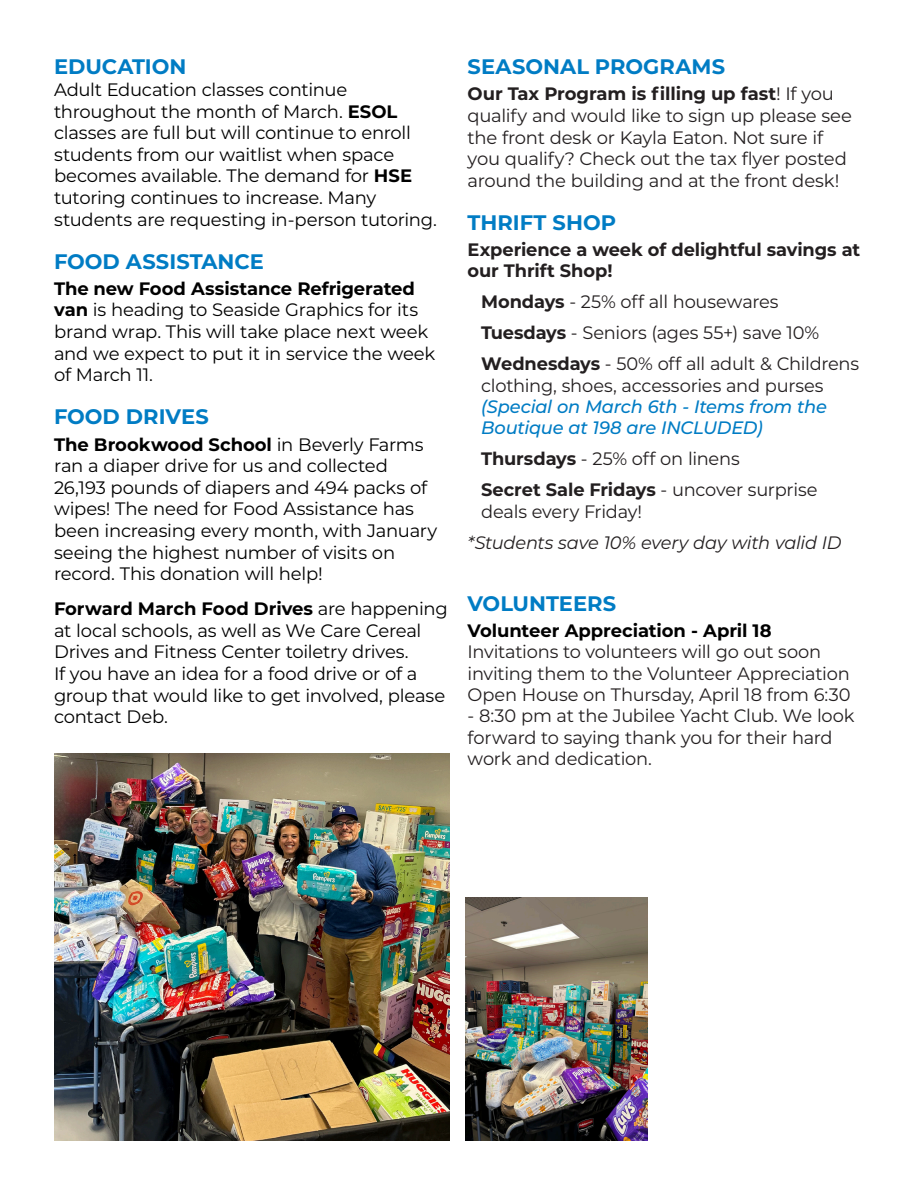
<style>
.page{position:relative;width:918px;height:1188px;background:#fff}
.page>*{position:absolute;margin:0;border:0;box-sizing:border-box;transform-origin:0 0}
.t1{font:700 21px "Montserrat";color:#007cc4}
.t2{font:18px/21.6px "Montserrat";letter-spacing:-.015em;color:#000}
.Copy{font:18px/21.5px "Montserrat";letter-spacing:-.015em;color:#231f20}
.Copy-2{font:700 18px/21.5px "Montserrat";letter-spacing:-.005em;color:#231f20}
.Copy-3{font:italic 18px "Montserrat";letter-spacing:-.015em;color:#231f20}
.t3{font:700 18px "Montserrat";letter-spacing:-.005em;color:#000}
.s1{font-weight:700}
.s2{font-weight:500;font-style:italic;color:#007cc4}
</style>
<div class="page">
<img style="left:54px;top:754px;width:396px;height:386px">
<img style="left:465px;top:897px;width:183px;height:243px">
<p class="t1" style="left:54px;top:52px;width:134px">EDUCATION</p>
<p class="t2" style="left:54px;top:78px;width:385px">Adult Education classes continue throughout the month of March. <span class="s1">ESOL </span>classes are full but will continue to enroll students from our waitlist when space becomes available. The demand for <span class="s1">HSE </span>tutoring continues to increase. Many students are requesting in-person tutoring.</p>
<p class="t1" style="left:54px;top:246px;width:211px">FOOD ASSISTANCE</p>
<p class="t2" style="left:54px;top:277px;width:383px"><span class="s1">The new Food Assistance Refrigerated van</span> is heading to Seaside Graphics for its brand wrap. This will take place next week and we expect to put it in service the week of March 11.</p>
<p class="t1" style="left:54px;top:402px;width:156px">FOOD DRIVES</p>
<p class="t2" style="left:54px;top:433px;width:385px"><span class="s1">The Brookwood School</span> in Beverly Farms ran a diaper drive for us and collected 26,193 pounds of diapers and 494 packs of wipes! The need for Food Assistance has been increasing every month, with January seeing the highest number of visits on record. This donation will help!</p>
<p class="t2" style="left:54px;top:597px;width:395px"><span class="s1">Forward March Food Drives</span> are happening at local schools, as well as We Care Cereal Drives and Fitness Center toiletry drives.<br>If you have an idea for a food drive or of a group that would like to get involved, please contact Deb.</p>
<p class="t1" style="left:468px;top:52px;width:259px">SEASONAL PROGRAMS</p>
<p class="Copy" style="left:468px;top:83px;width:386px"><span class="s1">Our Tax Program is filling up fast</span>! If you qualify and would like to sign up please see the front desk or Kayla Eaton. Not sure if you qualify? Check out the tax flyer posted around the building and at the front desk!</p>
<p class="t1" style="left:468px;top:207px;width:150px">THRIFT SHOP</p>
<p class="Copy-2" style="left:468px;top:238px;width:394px">Experience a week of delightful savings at our Thrift Shop!</p>
<p class="Copy" style="left:481px;top:291px;width:299px"><span class="s1">Mondays</span> - 25% off all housewares</p>
<p class="Copy" style="left:481px;top:321px;width:340px"><span class="s1">Tuesdays</span> - Seniors (ages 55+) save 10%</p>
<p class="Copy" style="left:481px;top:352px;width:380px"><span class="s1">Wednesdays</span> - 50% off all adult &amp; Childrens clothing, shoes, accessories and purses <span class="s2">(Special on March 6th - Items from the Boutique at 198 are INCLUDED)</span></p>
<p class="Copy" style="left:481px;top:448px;width:260px"><span class="s1">Thursdays</span> - 25% off on linens</p>
<p class="Copy" style="left:481px;top:479px;width:338px"><span class="s1">Secret Sale Fridays</span> - uncover surprise deals every Friday!</p>
<p class="Copy-3" style="left:468px;top:530px;width:375px">*Students save 10% every day with valid ID</p>
<p class="t1" style="left:468px;top:588px;width:150px">VOLUNTEERS</p>
<p class="t3" style="left:468px;top:617px;width:305px">Volunteer Appreciation - April 18</p>
<p class="Copy" style="left:468px;top:640px;width:384px">Invitations to volunteers will go out soon inviting them to the Volunteer Appreciation<br>Open House on Thursday, April 18 from 6:30</p>
<p class="Copy" style="left:468px;top:705px;width:388px">- 8:30 pm at the Jubilee Yacht Club. We look forward to saying thank you for their hard work and dedication.</p>
</div>
